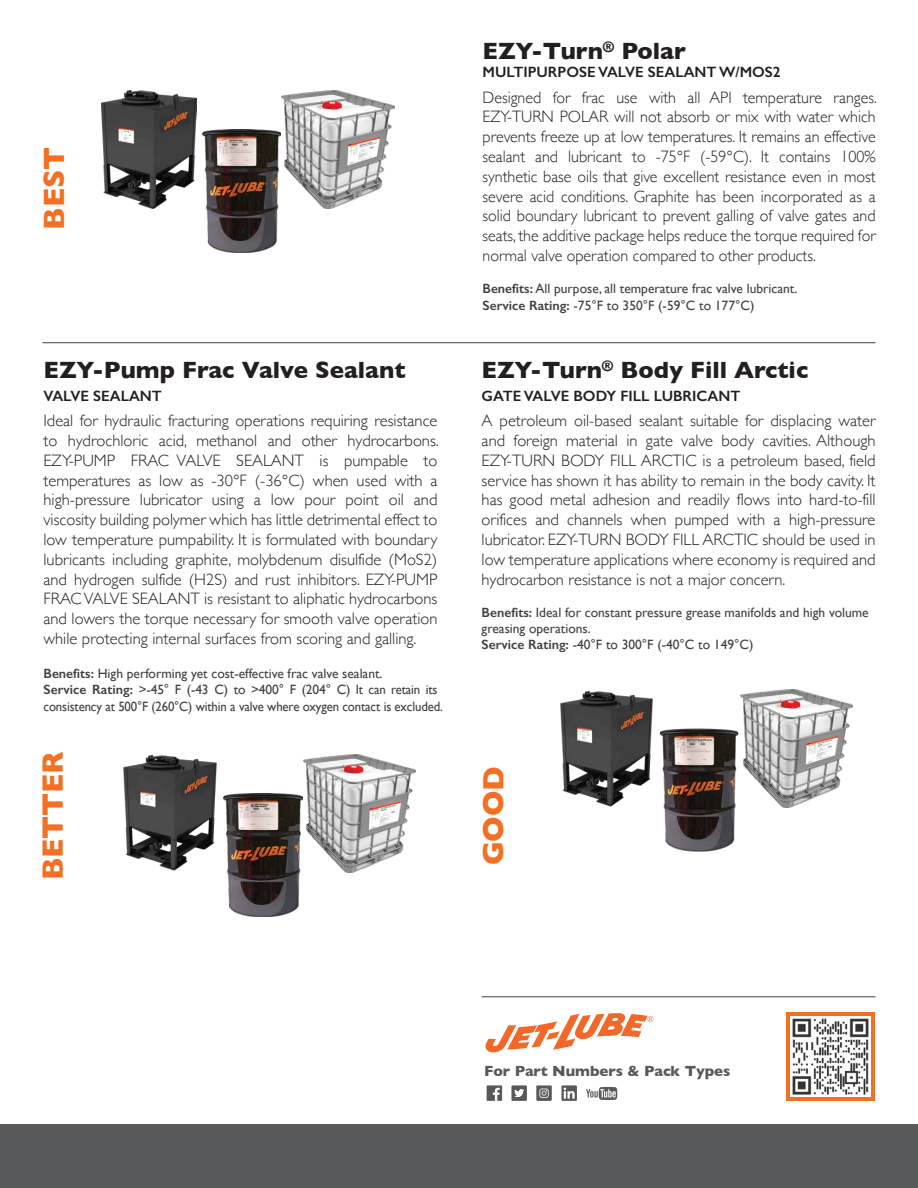
<style>
.page{position:relative;width:918px;height:1188px;background:#fff}
.page>*{position:absolute;margin:0;border:0;box-sizing:border-box;transform-origin:0 0}
.t1{font:700 30px "Gill Sans";letter-spacing:-.005em;color:#f36f21}
.t2{font:700 24px "Gill Sans";color:#231f20}
.t3{font:300 16.5px/19.8px "Gill Sans";color:#231f20;text-align:justify}
.t4{font:600 15px "Gill Sans";color:#231f20}
.t5{font:700 15px "Gill Sans";letter-spacing:-.005em;color:#58595b}
.t6{font:13.5px/16.2px "Gill Sans";color:#414042}
.s1{font-weight:600}
</style>
<div class="page">
<div style="left:786px;top:1012px;width:89px;height:89px;background:#f36f21"></div>
<div style="left:0;top:1124px;width:918px;height:64px;background:#58595b"></div>
<svg style="left:485px;top:1013px;width:168px;height:40px"></svg>
<div style="left:487px;top:1085px;width:15px;height:16px;background:#58595b"></div>
<svg style="left:493px;top:1088px;width:7px;height:13px"></svg>
<svg style="left:511px;top:1085px;width:16px;height:16px"></svg>
<svg style="left:561px;top:1085px;width:16px;height:16px"></svg>
<svg style="left:564px;top:1088px;width:11px;height:11px"></svg>
<svg style="left:586px;top:1087px;width:31px;height:13px"></svg>
<div style="left:536px;top:1085px;width:16px;height:16px;background:#58595b"></div>
<svg style="left:539px;top:1089px;width:10px;height:9px"></svg>
<hr style="left:42px;top:342px;width:834px;height:1px;background:#414042">
<hr style="left:482px;top:997px;width:394px;height:1px;background:#414042">
<img style="left:791px;top:1016px;width:80px;height:80px">
<img style="left:123px;top:754px;width:94px;height:117px">
<img style="left:303px;top:754px;width:113px;height:118px">
<img style="left:659px;top:728px;width:133px;height:123px">
<img style="left:202px;top:129px;width:79px;height:123px">
<img style="left:101px;top:90px;width:95px;height:118px">
<img style="left:282px;top:91px;width:113px;height:117px">
<img style="left:224px;top:793px;width:78px;height:123px">
<img style="left:740px;top:689px;width:113px;height:118px">
<img style="left:560px;top:690px;width:93px;height:117px">
<h1 class="t1" style="left:30px;top:230px;width:84px;rotate:-90deg">BEST</h1>
<h2 class="t2" style="left:44px;top:351px;width:364px">EZY-Pump Frac Valve Sealant</h2>
<p class="t4" style="left:44px;top:387px;width:120px">VALVE SEALANT</p>
<p class="t3" style="left:44px;top:410px;width:397px">Ideal for hydraulic fracturing operations requiring resistance to hydrochloric acid, methanol and other hydrocarbons.<br>EZY-PUMP FRAC VALVE SEALANT is pumpable to temperatures as low as -30°F (-36°C) when used with a high-pressure lubricator using a low pour point oil and viscosity building polymer which has little detrimental effect to low temperature pumpability. It is formulated with boundary lubricants including graphite, molybdenum disulfide (MoS2) and hydrogen sulfide (H2S) and rust inhibitors. EZY-PUMP FRAC VALVE SEALANT is resistant to aliphatic hydrocarbons and lowers the torque necessary for smooth valve operation while protecting internal surfaces from scoring and galling.</p>
<p class="t6" style="left:44px;top:665px;width:401px"><span class="s1">Benefits:</span> High performing yet cost-effective frac valve sealant.<br><span class="s1">Service Rating:</span> &gt;-45° F (-43 C) to &gt;400° F (204° C) It can retain its consistency at 500°F (260°C) within a valve where oxygen contact is excluded.</p>
<h1 class="t1" style="left:29px;top:880px;width:131px;rotate:-90deg">BETTER</h1>
<h2 class="t2" style="left:483px;top:32px;width:205px">EZY-Turn<sup>®</sup> Polar</h2>
<p class="t4" style="left:483px;top:63px;width:300px">MULTIPURPOSE VALVE SEALANT W/MOS2</p>
<p class="t3" style="left:483px;top:87px;width:396px">Designed for frac use with all API temperature ranges.<br>EZY-TURN POLAR will not absorb or mix with water which prevents freeze up at low temperatures. It remains an effective sealant and lubricant to -75°F (-59°C). It contains 100% synthetic base oils that give excellent resistance even in most severe acid conditions. Graphite has been incorporated as a solid boundary lubricant to prevent galling of valve gates and seats, the additive package helps reduce the torque required for normal valve operation compared to other products.</p>
<p class="t6" style="left:483px;top:281px;width:316px"><span class="s1">Benefits:</span> All purpose, all temperature frac valve lubricant.<br><span class="s1">Service Rating:</span> -75°F to 350°F (-59°C to 177°C)</p>
<h2 class="t2" style="left:482px;top:351px;width:328px">EZY-Turn<sup>®</sup> Body Fill Arctic</h2>
<p class="t4" style="left:482px;top:387px;width:260px">GATE VALVE BODY FILL LUBRICANT</p>
<p class="t3" style="left:482px;top:410px;width:395px">A petroleum oil-based sealant suitable for displacing water and foreign material in gate valve body cavities. Although EZY-TURN BODY FILL ARCTIC is a petroleum based, field service has shown it has ability to remain in the body cavity. It has good metal adhesion and readily flows into hard-to-fill orifices and channels when pumped with a high-pressure lubricator. EZY-TURN BODY FILL ARCTIC should be used in low temperature applications where economy is required and hydrocarbon resistance is not a major concern.</p>
<p class="t6" style="left:482px;top:604px;width:389px"><span class="s1">Benefits:</span> Ideal for constant pressure grease manifolds and high volume greasing operations.<br><span class="s1">Service Rating:</span> -40°F to 300°F (-40°C to 149°C)</p>
<h1 class="t1" style="left:469px;top:865px;width:101px;rotate:-90deg">GOOD</h1>
<p class="t5" style="left:484px;top:1059px;width:248px">For Part Numbers &amp; Pack Types</p>
</div>
